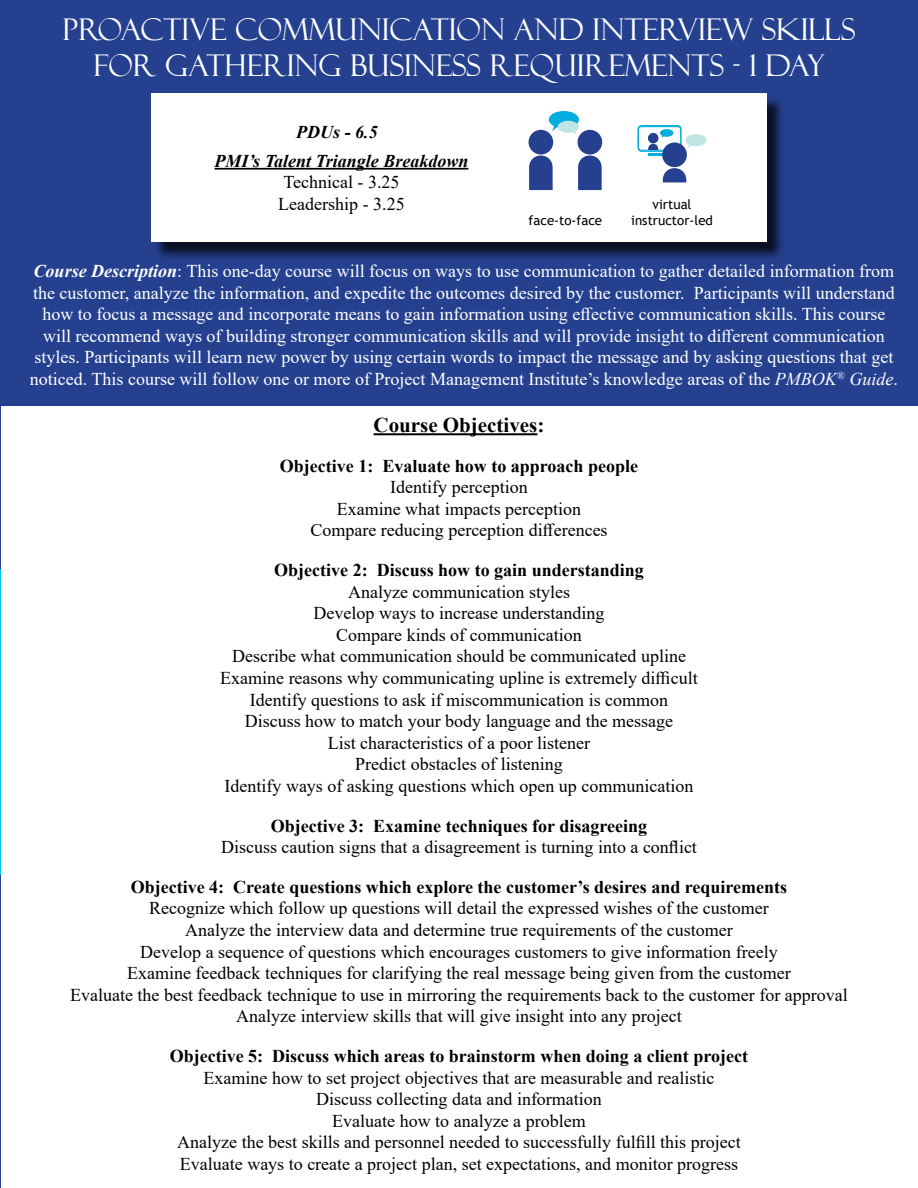
<style>
.page{position:relative;width:918px;height:1188px;background:#fff}
.page>*{position:absolute;margin:0;border:0;box-sizing:border-box;transform-origin:0 0}
.t1{font:30px/36px "Felix Titling";color:#fff;text-align:center}
.t2{font:700 21px "Times New Roman";color:#000}
.t3{font:18px/21.6px "Times New Roman";color:#000;text-align:center}
.t4{font:18px/21.6px "Times New Roman";color:#fff;text-align:center}
.t5{font:700 18px "Times New Roman";color:#000}
.t6{font:italic 700 18px "Times New Roman";color:#000}
.t7{font:13.35px/15.9px "Trebuchet MS";color:#000;text-align:center}
.s1{font-weight:700;font-style:italic}
.s2{font-style:italic}
</style>
<div class="page">
<hr style="left:0;top:1px;width:1px;height:1186px;background:#25408f">
<hr style="left:0;top:570px;width:1px;height:305px;background:#01c3fe">
<div style="left:0;top:0;width:918px;height:406px;background:#25408f"></div>
<div style="left:153px;top:96px;width:633px;height:165px;background:#000;opacity:.75"></div>
<div style="left:151px;top:94px;width:616px;height:148px;background:#fff"></div>
<hr style="left:215px;top:168px;width:253px;height:2px;background:#000">
<div style="left:529px;top:130px;width:24px;height:25px;background:#25408f;border-radius:50%"></div>
<svg style="left:529px;top:151px;width:24px;height:39px"></svg>
<div style="left:578px;top:130px;width:24px;height:25px;background:#25408f;border-radius:50%"></div>
<svg style="left:578px;top:151px;width:24px;height:39px"></svg>
<svg style="left:549px;top:111px;width:30px;height:24px"></svg>
<div style="left:638px;top:125px;width:43px;height:26px;border:1px solid #00addc;border-radius:3px"></div>
<div style="left:638px;top:126px;width:43px;height:26px;border:1px solid #00addc;border-radius:3px"></div>
<svg style="left:648px;top:129px;width:25px;height:26px"></svg>
<div style="left:662px;top:143px;width:25px;height:24px;background:#25408f;border-radius:50%"></div>
<svg style="left:663px;top:164px;width:23px;height:18px"></svg>
<svg style="left:685px;top:134px;width:22px;height:15px"></svg>
<hr style="left:374px;top:433px;width:163px;height:2px;background:#000">
<h1 class="t1" style="left:62px;top:11px;width:795px">PROACTIVE COMMUNICATION AND INTERVIEW SKILLS<br>FOR GATHERING BUSINESS REQUIREMENTS - 1 DAY</h1>
<p class="t6" style="left:296px;top:119px;width:83px">PDUs - 6.5</p>
<p class="t6" style="left:215px;top:148px;width:255px">PMI’s Talent Triangle Breakdown</p>
<p class="t3" style="left:278px;top:171px;width:128px;text-align:left">Technical - 3.25<br>Leadership - 3.25</p>
<p class="t7" style="left:529px;top:212px;width:75px">face-to-face</p>
<p class="t7" style="left:631px;top:196px;width:83px">virtual instructor-led</p>
<p class="t4" style="left:30px;top:260px;width:869px"><span class="s1">Course Description</span>: This one-day course will focus on ways to use communication to gather detailed information from the customer, analyze the information, and expedite the outcomes desired by the customer. Participants will understand how to focus a message and incorporate means to gain information using effective communication skills. This course will recommend ways of building stronger communication skills and will provide insight to different communication styles. Participants will learn new power by using certain words to impact the message and by asking questions that get noticed. This course will follow one or more of Project Management Institute’s knowledge areas of the <span class="s2">PMBOK</span><sup>®</sup> <span class="s2">Guide</span>.</p>
<p class="t2" style="left:374px;top:410px;width:172px">Course Objectives:</p>
<p class="t5" style="left:280px;top:453px;width:360px">Objective 1: Evaluate how to approach people</p>
<p class="t3" style="left:310px;top:476px;width:299px">Identify perception<br>Examine what impacts perception<br>Compare reducing perception differences</p>
<p class="t5" style="left:274px;top:557px;width:371px">Objective 2: Discuss how to gain understanding</p>
<p class="t3" style="left:220px;top:580px;width:479px">Analyze communication styles<br>Develop ways to increase understanding<br>Compare kinds of communication<br>Describe what communication should be communicated upline Examine reasons why communicating upline is extremely difficult Identify questions to ask if miscommunication is common Discuss how to match your body language and the message<br>List characteristics of a poor listener<br>Predict obstacles of listening<br>Identify ways of asking questions which open up communication</p>
<p class="t5" style="left:271px;top:813px;width:378px">Objective 3: Examine techniques for disagreeing</p>
<p class="t3" style="left:221px;top:836px;width:477px">Discuss caution signs that a disagreement is turning into a conflict</p>
<p class="t5" style="left:131px;top:874px;width:658px">Objective 4: Create questions which explore the customer’s desires and requirements</p>
<p class="t3" style="left:70px;top:897px;width:779px">Recognize which follow up questions will detail the expressed wishes of the customer<br>Analyze the interview data and determine true requirements of the customer<br>Develop a sequence of questions which encourages customers to give information freely<br>Examine feedback techniques for clarifying the real message being given from the customer<br>Evaluate the best feedback technique to use in mirroring the requirements back to the customer for approval Analyze interview skills that will give insight into any project</p>
<p class="t5" style="left:170px;top:1043px;width:580px">Objective 5: Discuss which areas to brainstorm when doing a client project</p>
<p class="t3" style="left:177px;top:1066px;width:565px">Examine how to set project objectives that are measurable and realistic Discuss collecting data and information<br>Evaluate how to analyze a problem<br>Analyze the best skills and personnel needed to successfully fulfill this project Evaluate ways to create a project plan, set expectations, and monitor progress</p>
</div>
